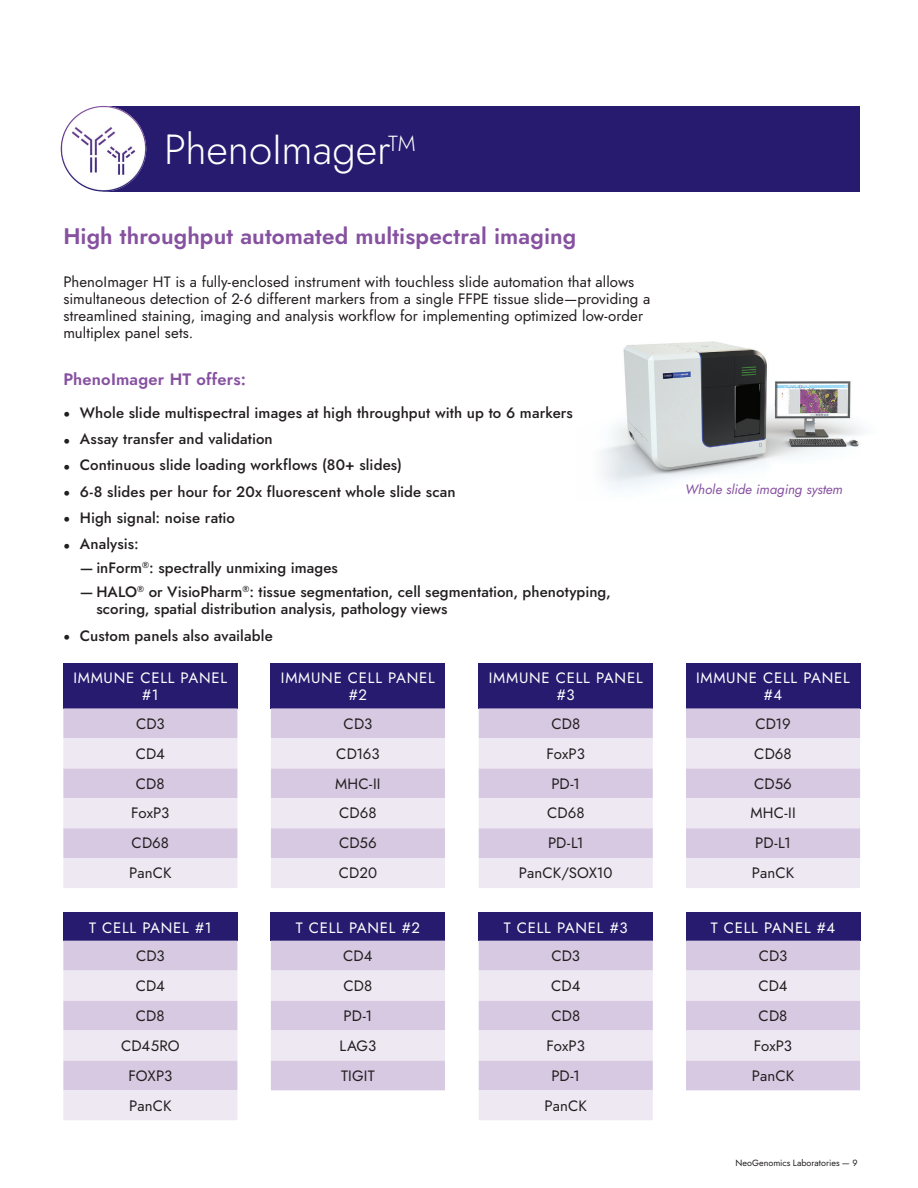
<style>
.page{position:relative;width:918px;height:1188px;background:#fff}
.page>*{position:absolute;margin:0;border:0;box-sizing:border-box;transform-origin:0 0}
.Subhead_1{font:300 42px "Jost";color:#fff}
.Subhead_1-2{font:600 22.5px "Jost";letter-spacing:.005em;color:#8651a0}
.Subhead_2{font:600 16.5px "Jost";letter-spacing:.015em;color:#8651a0}
.Sub-bullet_1{font:500 15px/17.2px "Jost";letter-spacing:.005em;color:#231f20}
.Body{font:15px/17.2px "Jost";letter-spacing:.005em;color:#231f20}
.Table_Body{font:15px "Jost";letter-spacing:.005em;color:#231f20}
.Table_Headers{font:15px/17.2px "Jost";letter-spacing:.05em;color:#fff;text-align:center}
.t1{font:italic 13.5px "Jost";color:#8651a0}
.t2{font:9px "Jost";color:#231f20}
</style>
<div class="page">
<img style="left:601px;top:341px;width:261px;height:149px">
<div style="left:104px;top:106px;width:756px;height:86px;background:#261b6f"></div>
<img style="left:61px;top:106px;width:85px;height:86px;border-radius:43px">
<div style="left:63px;top:663px;width:174px;height:45px;background:#261b6f"></div>
<svg style="left:63px;top:708px;width:174px;height:180px"></svg>
<div style="left:63px;top:913px;width:174px;height:28px;background:#261b6f"></div>
<svg style="left:63px;top:941px;width:174px;height:179px"></svg>
<div style="left:271px;top:663px;width:174px;height:45px;background:#261b6f"></div>
<svg style="left:271px;top:708px;width:174px;height:180px"></svg>
<div style="left:271px;top:913px;width:174px;height:28px;background:#261b6f"></div>
<svg style="left:271px;top:941px;width:174px;height:149px"></svg>
<div style="left:479px;top:663px;width:174px;height:45px;background:#261b6f"></div>
<svg style="left:479px;top:708px;width:174px;height:180px"></svg>
<div style="left:479px;top:913px;width:174px;height:28px;background:#261b6f"></div>
<svg style="left:479px;top:941px;width:174px;height:179px"></svg>
<div style="left:686px;top:663px;width:174px;height:45px;background:#261b6f"></div>
<svg style="left:686px;top:708px;width:174px;height:180px"></svg>
<div style="left:686px;top:913px;width:174px;height:28px;background:#261b6f"></div>
<svg style="left:686px;top:941px;width:174px;height:149px"></svg>
<p class="Subhead_1" style="left:164px;top:120px;width:253px">PhenoImager<sup>TM</sup></p>
<p class="Subhead_1-2" style="left:63px;top:221px;width:515px">High throughput automated multispectral imaging</p>
<p class="Body" style="left:63px;top:273px;width:589px">PhenoImager HT is a fully-enclosed instrument with touchless slide automation that allows simultaneous detection of 2-6 different markers from a single FFPE tissue slide—providing a streamlined staining, imaging and analysis workflow for implementing optimized low-order multiplex panel sets.</p>
<p class="Subhead_2" style="left:63px;top:368px;width:184px">PhenoImager HT offers:</p>
<p class="Sub-bullet_1" style="left:63px;top:404px;width:511px"><sub>•</sub> Whole slide multispectral images at high throughput with up to 6 markers</p>
<p class="Sub-bullet_1" style="left:63px;top:430px;width:211px"><sub>•</sub> Assay transfer and validation</p>
<p class="Sub-bullet_1" style="left:63px;top:457px;width:340px"><sub>•</sub> Continuous slide loading workflows (80+ slides)</p>
<p class="Sub-bullet_1" style="left:63px;top:483px;width:394px"><sub>•</sub> 6-8 slides per hour for 20x fluorescent whole slide scan</p>
<p class="Sub-bullet_1" style="left:63px;top:509px;width:173px"><sub>•</sub> High signal: noise ratio</p>
<p class="Sub-bullet_1" style="left:63px;top:535px;width:77px"><sub>•</sub> Analysis:</p>
<p class="Sub-bullet_1" style="left:80px;top:559px;width:260px">— inForm<sup>®</sup>: spectrally unmixing images</p>
<p class="Sub-bullet_1" style="left:96px;top:583px;width:516px;text-indent:-17px">— HALO<sup>®</sup> or VisioPharm<sup>®</sup>: tissue segmentation, cell segmentation, phenotyping, scoring, spatial distribution analysis, pathology views</p>
<p class="Sub-bullet_1" style="left:63px;top:627px;width:211px"><sub>•</sub> Custom panels also available</p>
<p class="Table_Headers" style="left:73px;top:670px;width:155px">IMMUNE CELL PANEL #1</p>
<p class="Table_Body" style="left:136px;top:713px;width:30px">CD3</p>
<p class="Table_Body" style="left:136px;top:743px;width:31px">CD4</p>
<p class="Table_Body" style="left:136px;top:773px;width:30px">CD8</p>
<p class="Table_Body" style="left:131px;top:803px;width:40px">FoxP3</p>
<p class="Table_Body" style="left:132px;top:833px;width:39px">CD68</p>
<p class="Table_Body" style="left:129px;top:863px;width:44px">PanCK</p>
<p class="Table_Headers" style="left:89px;top:919px;width:124px">T CELL PANEL #1</p>
<p class="Table_Body" style="left:136px;top:945px;width:30px">CD3</p>
<p class="Table_Body" style="left:136px;top:975px;width:31px">CD4</p>
<p class="Table_Body" style="left:136px;top:1005px;width:30px">CD8</p>
<p class="Table_Body" style="left:121px;top:1035px;width:60px">CD45RO</p>
<p class="Table_Body" style="left:128px;top:1065px;width:45px">FOXP3</p>
<p class="Table_Body" style="left:129px;top:1095px;width:44px">PanCK</p>
<p class="Table_Headers" style="left:281px;top:670px;width:155px">IMMUNE CELL PANEL #2</p>
<p class="Table_Body" style="left:344px;top:713px;width:30px">CD3</p>
<p class="Table_Body" style="left:336px;top:743px;width:45px">CD163</p>
<p class="Table_Body" style="left:335px;top:773px;width:47px">MHC-II</p>
<p class="Table_Body" style="left:339px;top:803px;width:39px">CD68</p>
<p class="Table_Body" style="left:339px;top:833px;width:39px">CD56</p>
<p class="Table_Body" style="left:339px;top:863px;width:40px">CD20</p>
<p class="Table_Headers" style="left:296px;top:919px;width:126px">T CELL PANEL #2</p>
<p class="Table_Body" style="left:343px;top:945px;width:31px">CD4</p>
<p class="Table_Body" style="left:344px;top:975px;width:30px">CD8</p>
<p class="Table_Body" style="left:344px;top:1005px;width:30px">PD-1</p>
<p class="Table_Body" style="left:340px;top:1035px;width:38px">LAG3</p>
<p class="Table_Body" style="left:341px;top:1065px;width:35px">TIGIT</p>
<p class="Table_Headers" style="left:489px;top:670px;width:155px">IMMUNE CELL PANEL #3</p>
<p class="Table_Body" style="left:551px;top:713px;width:30px">CD8</p>
<p class="Table_Body" style="left:547px;top:743px;width:40px">FoxP3</p>
<p class="Table_Body" style="left:551px;top:773px;width:30px">PD-1</p>
<p class="Table_Body" style="left:547px;top:803px;width:39px">CD68</p>
<p class="Table_Body" style="left:548px;top:833px;width:37px">PD-L1</p>
<p class="Table_Body" style="left:519px;top:863px;width:95px">PanCK/SOX10</p>
<p class="Table_Headers" style="left:504px;top:919px;width:125px">T CELL PANEL #3</p>
<p class="Table_Body" style="left:551px;top:945px;width:30px">CD3</p>
<p class="Table_Body" style="left:551px;top:975px;width:31px">CD4</p>
<p class="Table_Body" style="left:551px;top:1005px;width:30px">CD8</p>
<p class="Table_Body" style="left:547px;top:1035px;width:40px">FoxP3</p>
<p class="Table_Body" style="left:551px;top:1065px;width:30px">PD-1</p>
<p class="Table_Body" style="left:545px;top:1095px;width:44px">PanCK</p>
<p class="t1" style="left:685px;top:480px;width:159px">Whole slide imaging system</p>
<p class="Table_Headers" style="left:696px;top:670px;width:155px">IMMUNE CELL PANEL #4</p>
<p class="Table_Body" style="left:755px;top:713px;width:37px">CD19</p>
<p class="Table_Body" style="left:754px;top:743px;width:39px">CD68</p>
<p class="Table_Body" style="left:754px;top:773px;width:39px">CD56</p>
<p class="Table_Body" style="left:750px;top:803px;width:47px">MHC-II</p>
<p class="Table_Body" style="left:755px;top:833px;width:37px">PD-L1</p>
<p class="Table_Body" style="left:752px;top:863px;width:44px">PanCK</p>
<p class="Table_Headers" style="left:711px;top:919px;width:126px">T CELL PANEL #4</p>
<p class="Table_Body" style="left:759px;top:945px;width:30px">CD3</p>
<p class="Table_Body" style="left:758px;top:975px;width:31px">CD4</p>
<p class="Table_Body" style="left:759px;top:1005px;width:30px">CD8</p>
<p class="Table_Body" style="left:754px;top:1035px;width:40px">FoxP3</p>
<p class="Table_Body" style="left:752px;top:1065px;width:44px">PanCK</p>
<p class="t2" style="left:735px;top:1157px;width:124px">NeoGenomics Laboratories — 9</p>
</div>
